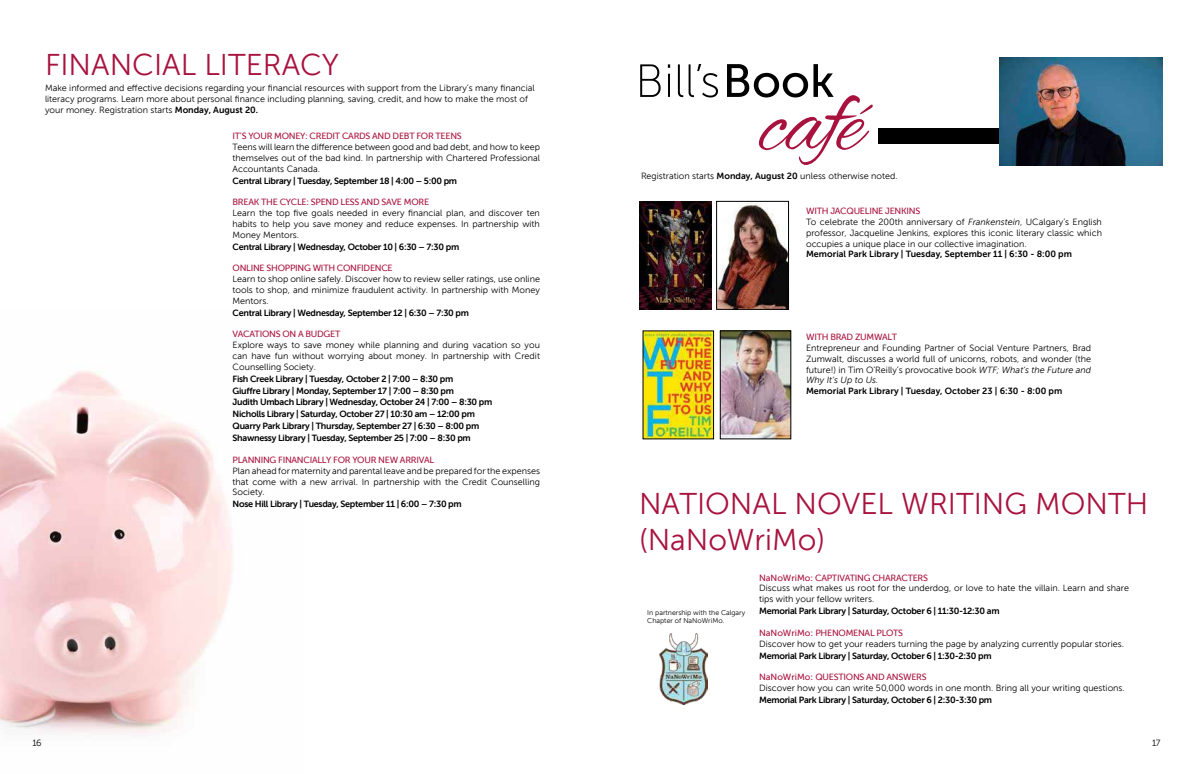
<style>
.page{position:relative;width:1188px;height:774px;background:#fff}
.page>*{position:absolute;margin:0;border:0;box-sizing:border-box;transform-origin:0 0}
.t1{font:30px/36px "Museo Sans 300";color:#a8123e}
.t2{font:9px/10.8px "Museo Sans 300";color:#000;text-align:justify}
.t3{font:9px/12px "Museo Sans 700";letter-spacing:-.03em;color:#000}
.t4{font:9px "Museo Sans 500";letter-spacing:-.03em;color:#a8123e}
.t5{font:9px "Museo Sans 700";color:#000}
.t6{font:9px "Museo Sans 300";color:#000;scale:.9 1}
.t7{font:7px/8.4px "Museo Sans 300";color:#000}
.s1{font-family:"Museo Sans 700"}
.s2{font-style:italic}
</style>
<div class="page">
<div style="left:878px;top:128px;width:131px;height:15px;background:#000"></div>
<img style="left:645px;top:333px;width:67px;height:104px">
<div style="left:643px;top:331px;width:71px;height:108px;border:1px solid #000"></div>
<img style="left:722px;top:333px;width:67px;height:104px">
<div style="left:720px;top:331px;width:71px;height:108px;border:1px solid #000"></div>
<svg style="left:640px;top:64px;width:21px;height:33px"></svg>
<hr style="left:668px;top:74px;width:2px;height:23px;background:#000">
<svg style="left:678px;top:64px;width:5px;height:33px"></svg>
<svg style="left:689px;top:64px;width:29px;height:33px"></svg>
<svg style="left:727px;top:64px;width:146px;height:101px"></svg>
<img style="left:659px;top:634px;width:49px;height:70px">
<img style="left:639px;top:201px;width:72px;height:108px">
<img style="left:718px;top:203px;width:69px;height:105px">
<div style="left:716px;top:201px;width:73px;height:109px;border:1px solid #000"></div>
<img style="left:999px;top:57px;width:163px;height:109px">
<img style="left:0;top:371px;width:233px;height:364px">
<h1 class="t1" style="left:45px;top:47px;width:296px">FINANCIAL LITERACY</h1>
<p class="t2" style="left:45px;top:83px;width:491px;text-align:left">Make informed and effective decisions regarding your financial resources with support from the Library’s many financial literacy programs. Learn more about personal finance including planning, saving, credit, and how to make the most of your money. Registration starts <span class="s1">Monday, August 20.</span></p>
<p class="t6" style="left:38px;top:96px;width:75px">SESSION LENGTH</p>
<p class="t6" style="left:118px;top:96px;width:47px">DURATION</p>
<p class="t6" style="left:173px;top:96px;width:24px">AGES</p>
<p class="t2" style="left:32px;top:738px;width:11px">16</p>
<p class="t4" style="left:233px;top:131px;width:231px">IT’S YOUR MONEY: CREDIT CARDS AND DEBT FOR TEENS</p>
<p class="t2" style="left:233px;top:141px;width:309px">Teens will learn the difference between good and bad debt, and how to keep themselves out of the bad kind. In partnership with Chartered Professional Accountants Canada.</p>
<p class="t3" style="left:233px;top:174px;width:226px">Central Library | Tuesday, September 18 | 4:00 – 5:00 pm</p>
<p class="t4" style="left:233px;top:197px;width:198px">BREAK THE CYCLE: SPEND LESS AND SAVE MORE</p>
<p class="t2" style="left:233px;top:207px;width:309px">Learn the top five goals needed in every financial plan, and discover ten habits to help you save money and reduce expenses. In partnership with Money Mentors.</p>
<p class="t3" style="left:233px;top:240px;width:228px">Central Library | Wednesday, October 10 | 6:30 – 7:30 pm</p>
<p class="t4" style="left:233px;top:263px;width:162px">ONLINE SHOPPING WITH CONFIDENCE</p>
<p class="t2" style="left:233px;top:273px;width:309px">Learn to shop online safely. Discover how to review seller ratings, use online tools to shop, and minimize fraudulent activity. In partnership with Money Mentors.</p>
<p class="t3" style="left:233px;top:306px;width:238px">Central Library | Wednesday, September 12 | 6:30 – 7:30 pm</p>
<p class="t4" style="left:233px;top:329px;width:109px">VACATIONS ON A BUDGET</p>
<p class="t2" style="left:233px;top:339px;width:309px">Explore ways to save money while planning and during vacation so you can have fun without worrying about money. In partnership with Credit Counselling Society.</p>
<p class="t3" style="left:233px;top:372px;width:261px">Fish Creek Library | Tuesday, October 2 | 7:00 – 8:30 pm<br>Giuffre Library | Monday, September 17 | 7:00 – 8:30 pm<br>Judith Umbach Library | Wednesday, October 24 | 7:00 – 8:30 pm Nicholls Library | Saturday, October 27 | 10:30 am – 12:00 pm Quarry Park Library | Thursday, September 27 | 6:30 – 8:00 pm Shawnessy Library | Tuesday, September 25 | 7:00 – 8:30 pm</p>
<p class="t4" style="left:233px;top:455px;width:203px">PLANNING FINANCIALLY FOR YOUR NEW ARRIVAL</p>
<p class="t2" style="left:233px;top:465px;width:309px">Plan ahead for maternity and parental leave and be prepared for the expenses that come with a new arrival. In partnership with the Credit Counselling Society.</p>
<p class="t3" style="left:233px;top:498px;width:231px">Nose Hill Library | Tuesday, September 11 | 6:00 – 7:30 pm</p>
<p class="t2" style="left:641px;top:170px;width:258px">Registration starts <span class="s1">Monday, August 20</span> unless otherwise noted.</p>
<p class="t4" style="left:806px;top:206px;width:116px">WITH JACQUELINE JENKINS</p>
<p class="t2" style="left:806px;top:216px;width:297px">To celebrate the 200th anniversary of <span class="s2">Frankenstein</span>, UCalgary’s English professor, Jacqueline Jenkins, explores this iconic literary classic which occupies a unique place in our collective imagination.</p>
<p class="t5" style="left:806px;top:249px;width:267px">Memorial Park Library | Tuesday, September 11 | 6:30 - 8:00 pm</p>
<p class="t4" style="left:806px;top:332px;width:93px">WITH BRAD ZUMWALT</p>
<p class="t2" style="left:806px;top:342px;width:287px">Entrepreneur and Founding Partner of Social Venture Partners, Brad Zumwalt, discusses a world full of unicorns, robots, and wonder (the future!) in Tim O’Reilly’s provocative book <span class="s2">WTF; What’s the Future and Why It’s Up to Us.</span></p>
<p class="t5" style="left:806px;top:386px;width:258px">Memorial Park Library | Tuesday, October 23 | 6:30 - 8:00 pm</p>
<h1 class="t1" style="left:639px;top:486px;width:511px">NATIONAL NOVEL WRITING MONTH (NaNoWriMo)</h1>
<p class="t7" style="left:647px;top:608px;width:99px">In partnership with the Calgary<br>Chapter of NaNoWriMo.</p>
<p class="t4" style="left:759px;top:573px;width:170px">NaNoWriMo: CAPTIVATING CHARACTERS</p>
<p class="t2" style="left:759px;top:583px;width:372px">Discuss what makes us root for the underdog, or love to hate the villain. Learn and share tips with your fellow writers.</p>
<p class="t3" style="left:759px;top:605px;width:242px">Memorial Park Library | Saturday, October 6 | 11:30-12:30 am</p>
<p class="t4" style="left:759px;top:628px;width:146px">NaNoWriMo: PHENOMENAL PLOTS</p>
<p class="t2" style="left:759px;top:638px;width:366px">Discover how to get your readers turning the page by analyzing currently popular stories.</p>
<p class="t3" style="left:759px;top:649px;width:234px">Memorial Park Library | Saturday, October 6 | 1:30-2:30 pm</p>
<p class="t4" style="left:759px;top:672px;width:169px">NaNoWriMo: QUESTIONS AND ANSWERS</p>
<p class="t2" style="left:759px;top:683px;width:367px">Discover how you can write 50,000 words in one month. Bring all your writing questions.</p>
<p class="t3" style="left:759px;top:694px;width:235px">Memorial Park Library | Saturday, October 6 | 2:30-3:30 pm</p>
<p class="t2" style="left:1152px;top:738px;width:10px">17</p>
</div>
